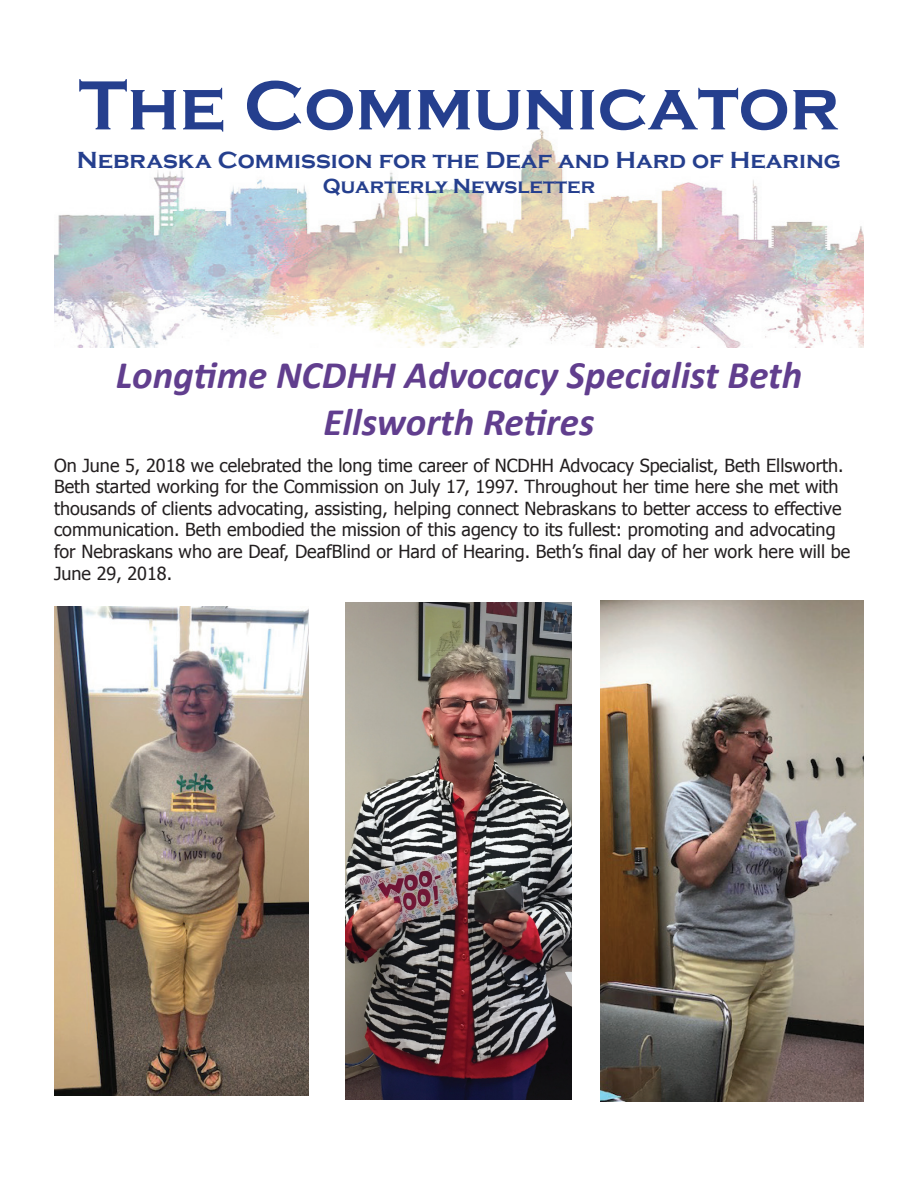
<style>
.page{position:relative;width:918px;height:1188px;background:#fff}
.page>*{position:absolute;margin:0;border:0;box-sizing:border-box;transform-origin:0 0}
.t1{font:700 72px "Copperplate Gothic";color:#253f8e}
.t2{font:italic 700 39px/46.8px "Calibri";color:#613e8e;text-align:center}
.t3{font:700 24px "Copperplate Gothic";color:#253f8e}
.t4{font:700 21px "Copperplate Gothic";color:#253f8e}
.t5{font:18px/21.6px "Tahoma";color:#231f20}
</style>
<div class="page">
<img style="left:54px;top:130px;width:810px;height:217px">
<img style="left:54px;top:607px;width:255px;height:488px">
<img style="left:345px;top:603px;width:227px;height:496px">
<img style="left:600px;top:600px;width:264px;height:502px">
<h1 class="t1" style="left:79px;top:66px;width:762px">The Communicator</h1>
<h3 class="t3" style="left:77px;top:146px;width:766px">Nebraska Commission for the Deaf and Hard of Hearing</h3>
<p class="t4" style="left:323px;top:174px;width:274px">Quarterly Newsletter</p>
<h2 class="t2" style="left:116px;top:350px;width:688px">Longtime NCDHH Advocacy Specialist Beth<br>Ellsworth Retires</h2>
<p class="t5" style="left:54px;top:455px;width:798px">On June 5, 2018 we celebrated the long time career of NCDHH Advocacy Specialist, Beth Ellsworth.<br>Beth started working for the Commission on July 17, 1997. Throughout her time here she met with thousands of clients advocating, assisting, helping connect Nebraskans to better access to effective communication. Beth embodied the mission of this agency to its fullest: promoting and advocating for Nebraskans who are Deaf, DeafBlind or Hard of Hearing. Beth’s final day of her work here will be June 29, 2018.</p>
</div>
